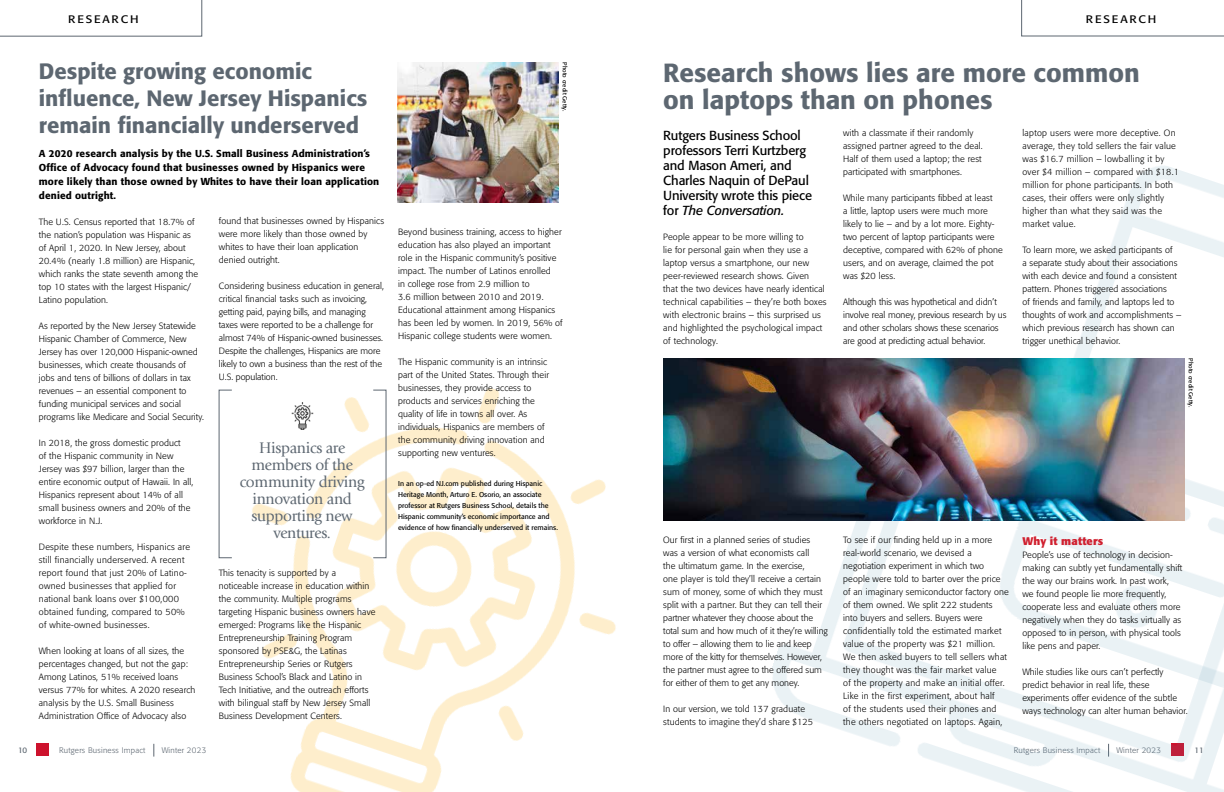
<style>
.page{position:relative;width:1224px;height:792px;background:#fff}
.page>*{position:absolute;margin:0;border:0;box-sizing:border-box;transform-origin:0 0}
.t1{font:500 26px/27px "Formata BQ";color:#5d6771}
.t2{font:500 22px/27px "Formata BQ";color:#5d6771}
.t3{font:16px/17px "Giovanni Std";letter-spacing:-.02em;color:#5d6771;text-align:center}
.t4{font:13px/15px "Formata BQ";letter-spacing:-.01em;color:#000}
.t5{font:700 11px "Formata BQ";letter-spacing:.015em;color:#d0202f}
.t6{font:10.8px "Formata BQ";letter-spacing:.155em;color:#000;scale:1.11 1}
.t7{font:500 10px/14px "Formata BQ";letter-spacing:.015em;color:#000}
.t8{font:300 9px/13px "Formata BQ";letter-spacing:.015em;color:#000}
.t9{font:300 8px "Formata BQ";letter-spacing:.03em;color:#5d6771}
.t10{font:8px "Formata BQ";color:#5d6771}
.t11{font:7px/11px "Formata BQ";color:#000}
.t12{font:6px "Formata BQ";color:#000}
.s1{font-style:italic}
</style>
<div class="page">
<div style="left:36px;top:743px;width:13px;height:13px;background:#cd122d"></div>
<svg style="left:1021px;top:0;width:203px;height:36px"></svg>
<svg style="left:0;top:0;width:202px;height:36px"></svg>
<img style="left:739px;top:520px;width:485px;height:272px">
<img style="left:950px;top:166px;width:274px;height:526px">
<img style="left:718px;top:358px;width:466px;height:162px">
<img style="left:153px;top:358px;width:565px;height:434px">
<img style="left:397px;top:62px;width:161px;height:140px">
<img style="left:289px;top:403px;width:26px;height:26px">
<p class="t6" style="left:68px;top:12px;width:65px">RESEARCH</p>
<p class="t6" style="left:1086px;top:12px;width:65px">RESEARCH</p>
<h2 class="t2" style="left:39px;top:57px;width:330px">Despite growing economic influence, New Jersey Hispanics remain financially underserved</h2>
<p class="t7" style="left:39px;top:146px;width:342px">A 2020 research analysis by the U.S. Small Business Administration’s Office of Advocacy found that businesses owned by Hispanics were more likely than those owned by Whites to have their loan application denied outright.</p>
<p class="t8" style="left:39px;top:215px;width:161px">The U.S. Census reported that 18.7% of the nation’s population was Hispanic as of April 1, 2020. In New Jersey, about 20.4% (nearly 1.8 million) are Hispanic, which ranks the state seventh among the top 10 states with the largest Hispanic/ Latino population.</p>
<p class="t8" style="left:39px;top:320px;width:167px">As reported by the New Jersey Statewide Hispanic Chamber of Commerce, New Jersey has over 120,000 Hispanic-owned businesses, which create thousands of<br>jobs and tens of billions of dollars in tax revenues – an essential component to funding municipal services and social programs like Medicare and Social Security.</p>
<p class="t8" style="left:39px;top:437px;width:156px">In 2018, the gross domestic product<br>of the Hispanic community in New Jersey was $97 billion, larger than the entire economic output of Hawaii. In all, Hispanics represent about 14% of all small business owners and 20% of the workforce in N.J.</p>
<p class="t8" style="left:39px;top:541px;width:153px">Despite these numbers, Hispanics are still financially underserved. A recent report found that just 20% of Latino&shy;owned businesses that applied for national bank loans over $100,000 obtained funding, compared to 50% of white-owned businesses.</p>
<p class="t8" style="left:39px;top:645px;width:158px">When looking at loans of all sizes, the percentages changed, but not the gap:<br>Among Latinos, 51% received loans versus 77% for whites. A 2020 research analysis by the U.S. Small Business Administration Office of Advocacy also</p>
<p class="t8" style="left:219px;top:214px;width:167px">found that businesses owned by Hispanics were more likely than those owned by whites to have their loan application denied outright.</p>
<p class="t8" style="left:219px;top:279px;width:167px">Considering business education in general, critical financial tasks such as invoicing, getting paid, paying bills, and managing taxes were reported to be a challenge for almost 74% of Hispanic-owned businesses.<br>Despite the challenges, Hispanics are more likely to own a business than the rest of the U.S. population.</p>
<h3 class="t3" style="left:240px;top:439px;width:126px">Hispanics are members of the community driving innovation and supporting new ventures.</h3>
<p class="t8" style="left:219px;top:566px;width:158px">This tenacity is supported by a noticeable increase in education within the community. Multiple programs targeting Hispanic business owners have emerged: Programs like the Hispanic Entrepreneurship Training Program sponsored by PSE&amp;G, the Latinas Entrepreneurship Series or Rutgers Business School’s Black and Latino in Tech Initiative, and the outreach efforts with bilingual staff by New Jersey Small Business Development Centers.</p>
<p class="t12" style="left:569px;top:62px;width:51px;rotate:90deg">Photo credit Getty.</p>
<p class="t8" style="left:398px;top:226px;width:166px">Beyond business training, access to higher education has also played an important role in the Hispanic community’s positive impact. The number of Latinos enrolled<br>in college rose from 2.9 million to<br>3.6 million between 2010 and 2019.<br>Educational attainment among Hispanics has been led by women. In 2019, 56% of Hispanic college students were women.</p>
<p class="t8" style="left:398px;top:356px;width:152px">The Hispanic community is an intrinsic part of the United States. Through their businesses, they provide access to products and services enriching the quality of life in towns all over. As individuals, Hispanics are members of the community driving innovation and supporting new ventures.</p>
<p class="t11" style="left:398px;top:478px;width:161px">In an op-ed NJ.com published during Hispanic Heritage Month, Arturo E. Osorio, an associate professor at Rutgers Business School, details the Hispanic community’s economic importance and evidence of how financially underserved it remains.</p>
<h1 class="t1" style="left:663px;top:59px;width:478px">Research shows lies are more common on laptops than on phones</h1>
<h3 class="t4" style="left:663px;top:128px;width:150px">Rutgers Business School professors Terri Kurtzberg and Mason Ameri, and<br>Charles Naquin of DePaul<br>University wrote this piece for <span class="s1">The Conversation.</span></h3>
<p class="t8" style="left:663px;top:230px;width:165px">People appear to be more willing to<br>lie for personal gain when they use a laptop versus a smartphone, our new peer-reviewed research shows. Given<br>that the two devices have nearly identical technical capabilities – they’re both boxes with electronic brains – this surprised us and highlighted the psychological impact of technology.</p>
<p class="t8" style="left:843px;top:126px;width:141px">with a classmate if their randomly assigned partner agreed to the deal.<br>Half of them used a laptop; the rest participated with smartphones.</p>
<p class="t8" style="left:843px;top:191px;width:161px">While many participants fibbed at least<br>a little, laptop users were much more likely to lie – and by a lot more. Eighty&shy;two percent of laptop participants were deceptive, compared with 62% of phone users, and on average, claimed the pot was $20 less.</p>
<p class="t8" style="left:843px;top:295px;width:165px">Although this was hypothetical and didn’t involve real money, previous research by us and other scholars shows these scenarios are good at predicting actual behavior.</p>
<p class="t8" style="left:1022px;top:126px;width:158px">laptop users were more deceptive. On average, they told sellers the fair value was $16.7 million – lowballing it by over $4 million – compared with $18.1 million for phone participants. In both cases, their offers were only slightly higher than what they said was the market value.</p>
<p class="t8" style="left:1022px;top:243px;width:160px">To learn more, we asked participants of<br>a separate study about their associations with each device and found a consistent pattern. Phones triggered associations<br>of friends and family, and laptops led to thoughts of work and accomplishments – which previous research has shown can trigger unethical behavior.</p>
<p class="t12" style="left:1194px;top:358px;width:51px;rotate:90deg">Photo credit Getty.</p>
<p class="t8" style="left:663px;top:534px;width:166px">Our first in a planned series of studies<br>was a version of what economists call<br>the ultimatum game. In the exercise,<br>one player is told they’ll receive a certain sum of money, some of which they must split with a partner. But they can tell their partner whatever they choose about the total sum and how much of it they’re willing to offer – allowing them to lie and keep more of the kitty for themselves. However, the partner must agree to the offered sum for either of them to get any money.</p>
<p class="t8" style="left:663px;top:703px;width:151px">In our version, we told 137 graduate students to imagine they’d share $125</p>
<p class="t8" style="left:843px;top:534px;width:167px">To see if our finding held up in a more real-world scenario, we devised a negotiation experiment in which two people were told to barter over the price of an imaginary semiconductor factory one of them owned. We split 222 students into buyers and sellers. Buyers were confidentially told the estimated market value of the property was $21 million.<br>We then asked buyers to tell sellers what they thought was the fair market value<br>of the property and make an initial offer.<br>Like in the first experiment, about half<br>of the students used their phones and the others negotiated on laptops. Again,</p>
<p class="t5" style="left:1022px;top:534px;width:82px">Why it matters</p>
<p class="t8" style="left:1022px;top:548px;width:161px">People’s use of technology in decision&shy;making can subtly yet fundamentally shift the way our brains work. In past work,<br>we found people lie more frequently, cooperate less and evaluate others more negatively when they do tasks virtually as opposed to in person, with physical tools like pens and paper.</p>
<p class="t8" style="left:1022px;top:665px;width:167px">While studies like ours can’t perfectly predict behavior in real life, these experiments offer evidence of the subtle ways technology can alter human behavior.</p>
<p class="t9" style="left:59px;top:745px;width:88px">Rutgers Business Impact</p>
<p class="t9" style="left:162px;top:745px;width:46px">Winter 2023</p>
<p class="t9" style="left:1117px;top:745px;width:46px">Winter 2023</p>
<p class="t10" style="left:18px;top:745px;width:11px">10</p>
<p class="t9" style="left:1014px;top:745px;width:88px">Rutgers Business Impact</p>
<p class="t10" style="left:1194px;top:745px;width:11px">11</p>
</div>
